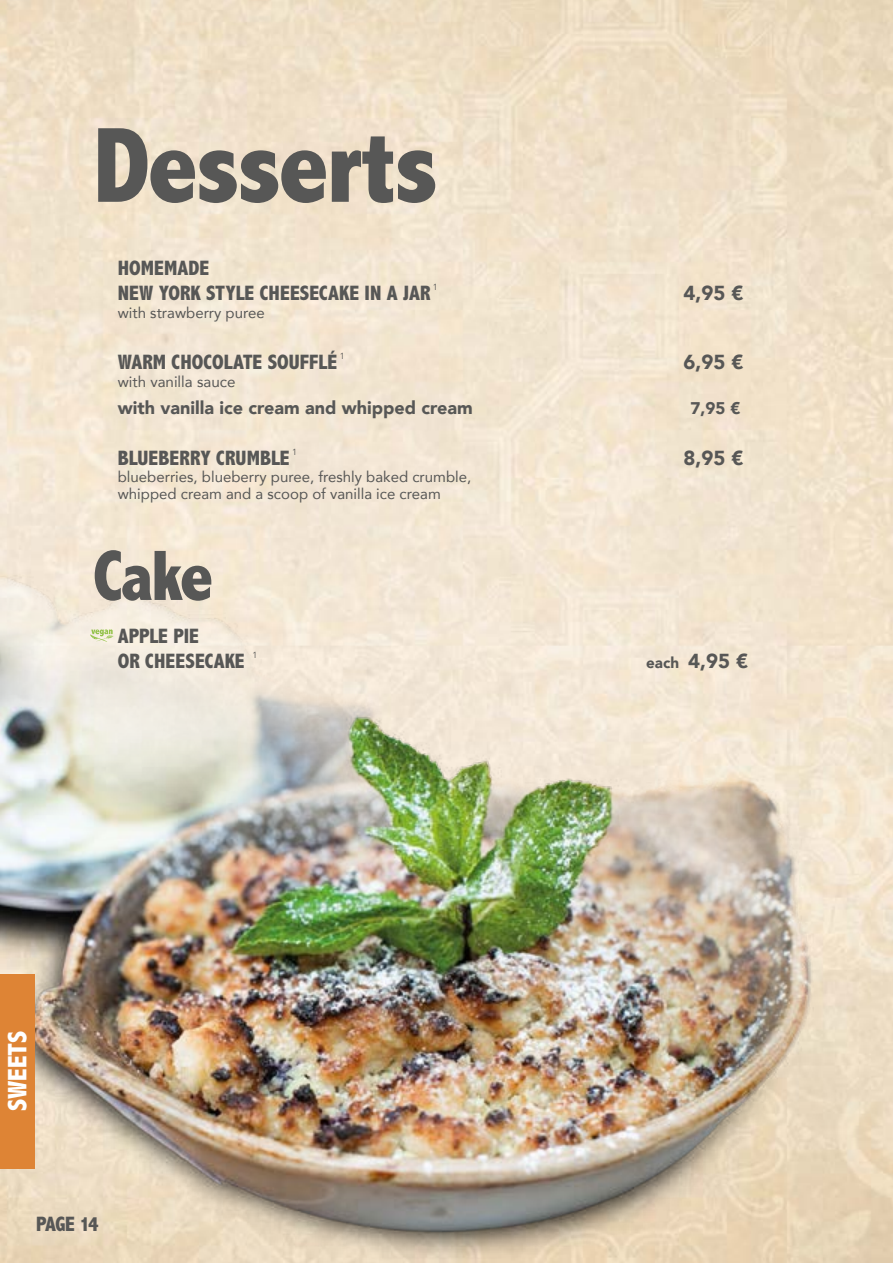
<style>
.page{position:relative;width:893px;height:1263px;background:#fff}
.page>*{position:absolute;margin:0;border:0;box-sizing:border-box;transform-origin:0 0}
.t1{font:800 condensed 108px "Abadi MT Pro";letter-spacing:-.02em;color:#575756}
.t2{font:800 condensed 72px "Abadi MT Pro";color:#575756}
.t3{font:800 condensed 27px "Abadi MT Pro";letter-spacing:-.005em;color:#fff}
.t4{font:800 condensed 21px/25.2px "Abadi MT Pro";color:#575756}
.t5{font:900 20.25px "Avenir";color:#575756}
.t6{font:900 18px "Avenir";color:#575756}
.t7{font:900 16.8px "Avenir";color:#575756}
.t8{font:15.15px "Avenir";color:#575756}
.t9{font:15px/16.8px "Avenir";color:#575756}
.t10{font:8.85px "Avenir";color:#575756}
.s1{font-size:15px}
.s2{font-size:15.15px}
</style>
<div class="page">
<img style="left:0;top:566px;width:893px;height:697px">
<div style="left:0;top:974px;width:35px;height:194px;background:#de8435"></div>
<svg style="left:90px;top:629px;width:24px;height:13px"></svg>
<h1 class="t1" style="left:94px;top:106px;width:347px">Desserts</h1>
<h3 class="t4" style="left:118px;top:255px;width:314px">HOMEMADE<br>NEW YORK STYLE CHEESECAKE IN A JAR</h3>
<p class="t10" style="left:433px;top:281px;width:6px">1</p>
<h3 class="t5" style="left:683px;top:275px;width:61px">4,95 €</h3>
<p class="t9" style="left:118px;top:304px;width:149px">with strawberry puree</p>
<h3 class="t4" style="left:118px;top:350px;width:221px">WARM CHOCOLATE SOUFFLÉ</h3>
<p class="t10" style="left:340px;top:350px;width:6px">1</p>
<h3 class="t5" style="left:683px;top:344px;width:61px">6,95 €</h3>
<p class="t8" style="left:118px;top:369px;width:119px"><span class="s1">with</span> vanilla sauce</p>
<p class="t6" style="left:118px;top:392px;width:357px">with vanilla ice cream and whipped cream</p>
<p class="t7" style="left:690px;top:394px;width:51px">7,95 €</p>
<h3 class="t4" style="left:118px;top:446px;width:173px">BLUEBERRY CRUMBLE</h3>
<p class="t10" style="left:292px;top:446px;width:6px">1</p>
<h3 class="t5" style="left:683px;top:440px;width:61px">8,95 €</h3>
<p class="t9" style="left:118px;top:468px;width:355px">blueberries, blueberry puree, freshly baked crumble, whipped cream and a scoop of vanilla ice cream</p>
<h2 class="t2" style="left:94px;top:536px;width:122px">Cake</h2>
<h3 class="t4" style="left:118px;top:623px;width:129px">APPLE PIE<br>OR CHEESECAKE</h3>
<p class="t10" style="left:253px;top:649px;width:6px">1</p>
<h3 class="t5" style="left:646px;top:643px;width:103px"><span class="s2">each</span> 4,95 €</h3>
<h3 class="t3" style="left:2px;top:1111px;width:82px;rotate:-90deg">SWEETS</h3>
<h3 class="t4" style="left:36px;top:1211px;width:64px">PAGE 14</h3>
</div>
